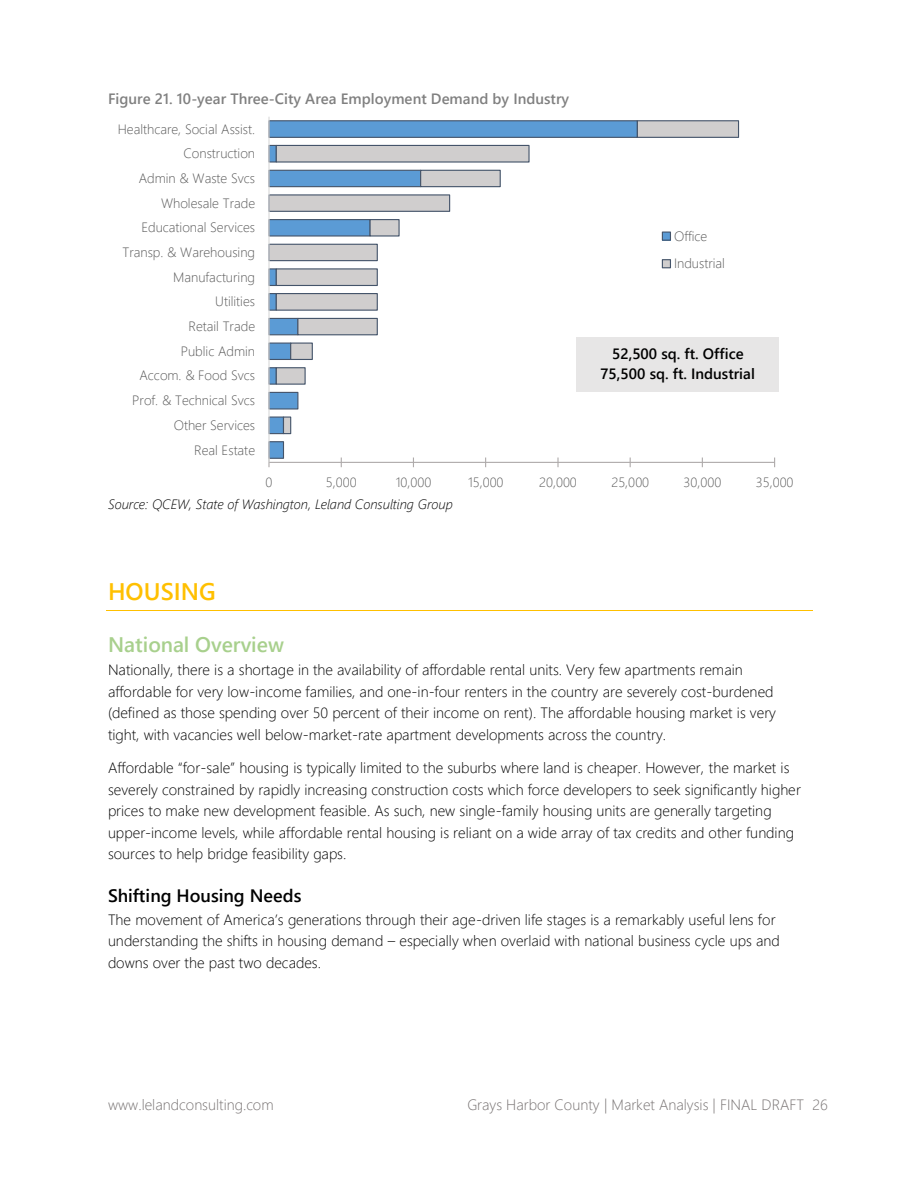
<style>
.page{position:relative;width:918px;height:1188px;background:#fff}
.page>*{position:absolute;margin:0;border:0;box-sizing:border-box;transform-origin:0 0}
.t1{font:600 24px "Segoe UI";color:#ffc000}
.t2{font:600 21px "Segoe UI";color:#a8d08d}
.t3{font:600 18px "Segoe UI";color:#000}
.t4{font:300 15px/21.5px "Segoe UI";color:#000}
.t5{font:300 15px "Segoe UI";color:#767171}
.t6{font:600 15px "Segoe UI";color:#808080}
.t7{font:600 15px "Segoe UI";color:#000}
.t8{font:300 13.5px "Segoe UI";color:#595959}
.t9{font:italic 300 13.5px "Segoe UI";color:#000}
</style>
<div class="page">
<hr style="left:106px;top:610px;width:706px;height:1px;background:#ffc000">
<svg style="left:270px;top:120px;width:470px;height:315px"></svg>
<hr style="left:269px;top:462px;width:506px;height:1px;background:#afabab">
<svg style="left:557px;top:458px;width:2px;height:9px"></svg>
<hr style="left:268px;top:117px;width:2px;height:345px;background:#d9d9d9">
<div style="left:662px;top:232px;width:8px;height:8px;background:#5b9bd5"></div>
<div style="left:662px;top:232px;width:9px;height:9px;border:1px solid #44546a"></div>
<div style="left:662px;top:260px;width:8px;height:8px;background:#d0cece"></div>
<div style="left:662px;top:259px;width:9px;height:9px;border:1px solid #44546a"></div>
<div style="left:577px;top:337px;width:202px;height:55px;background:#e7e6e6"></div>
<p class="t6" style="left:108px;top:88px;width:463px">Figure 21. 10-year Three-City Area Employment Demand by Industry</p>
<p class="t8" style="left:118px;top:119px;width:139px">Healthcare, Social Assist.</p>
<p class="t8" style="left:184px;top:144px;width:73px">Construction</p>
<p class="t8" style="left:139px;top:168px;width:118px">Admin &amp; Waste Svcs</p>
<p class="t8" style="left:161px;top:193px;width:96px">Wholesale Trade</p>
<p class="t8" style="left:141px;top:218px;width:115px">Educational Services</p>
<p class="t8" style="left:123px;top:242px;width:134px">Transp. &amp; Warehousing</p>
<p class="t8" style="left:173px;top:267px;width:83px">Manufacturing</p>
<p class="t8" style="left:215px;top:292px;width:41px">Utilities</p>
<p class="t8" style="left:189px;top:317px;width:68px">Retail Trade</p>
<p class="t8" style="left:181px;top:341px;width:76px">Public Admin</p>
<p class="t8" style="left:140px;top:366px;width:117px">Accom. &amp; Food Svcs</p>
<p class="t8" style="left:132px;top:391px;width:124px">Prof. &amp; Technical Svcs</p>
<p class="t8" style="left:174px;top:415px;width:83px">Other Services</p>
<p class="t8" style="left:194px;top:440px;width:62px">Real Estate</p>
<p class="t8" style="left:674px;top:226px;width:35px">Office</p>
<p class="t8" style="left:674px;top:254px;width:52px">Industrial</p>
<p class="t7" style="left:612px;top:342px;width:133px">52,500 sq. ft. Office</p>
<p class="t7" style="left:601px;top:362px;width:156px">75,500 sq. ft. Industrial</p>
<p class="t8" style="left:266px;top:472px;width:8px">0</p>
<p class="t8" style="left:326px;top:472px;width:32px">5,000</p>
<p class="t8" style="left:396px;top:472px;width:37px">10,000</p>
<p class="t8" style="left:468px;top:472px;width:37px">15,000</p>
<p class="t8" style="left:539px;top:472px;width:39px">20,000</p>
<p class="t8" style="left:611px;top:472px;width:39px">25,000</p>
<p class="t8" style="left:684px;top:472px;width:39px">30,000</p>
<p class="t8" style="left:756px;top:472px;width:39px">35,000</p>
<p class="t9" style="left:108px;top:495px;width:347px">Source: QCEW, State of Washington, Leland Consulting Group</p>
<h1 class="t1" style="left:108px;top:574px;width:109px">HOUSING</h1>
<h3 class="t2" style="left:108px;top:629px;width:177px">National Overview</h3>
<p class="t4" style="left:108px;top:658px;width:670px">Nationally, there is a shortage in the availability of affordable rental units. Very few apartments remain affordable for very low-income families, and one-in-four renters in the country are severely cost-burdened (defined as those spending over 50 percent of their income on rent). The affordable housing market is very tight, with vacancies well below-market-rate apartment developments across the country.</p>
<p class="t4" style="left:108px;top:756px;width:694px">Affordable “for-sale” housing is typically limited to the suburbs where land is cheaper. However, the market is severely constrained by rapidly increasing construction costs which force developers to seek significantly higher prices to make new development feasible. As such, new single-family housing units are generally targeting upper-income levels, while affordable rental housing is reliant on a wide array of tax credits and other funding sources to help bridge feasibility gaps.</p>
<h2 class="t3" style="left:108px;top:883px;width:195px">Shifting Housing Needs</h2>
<p class="t4" style="left:108px;top:908px;width:673px">The movement of America’s generations through their age-driven life stages is a remarkably useful lens for understanding the shifts in housing demand – especially when overlaid with national business cycle ups and downs over the past two decades.</p>
<p class="t5" style="left:108px;top:1094px;width:167px">www.lelandconsulting.com</p>
<p class="t5" style="left:467px;top:1094px;width:362px">Grays Harbor County | Market Analysis | FINAL DRAFT 26</p>
</div>
